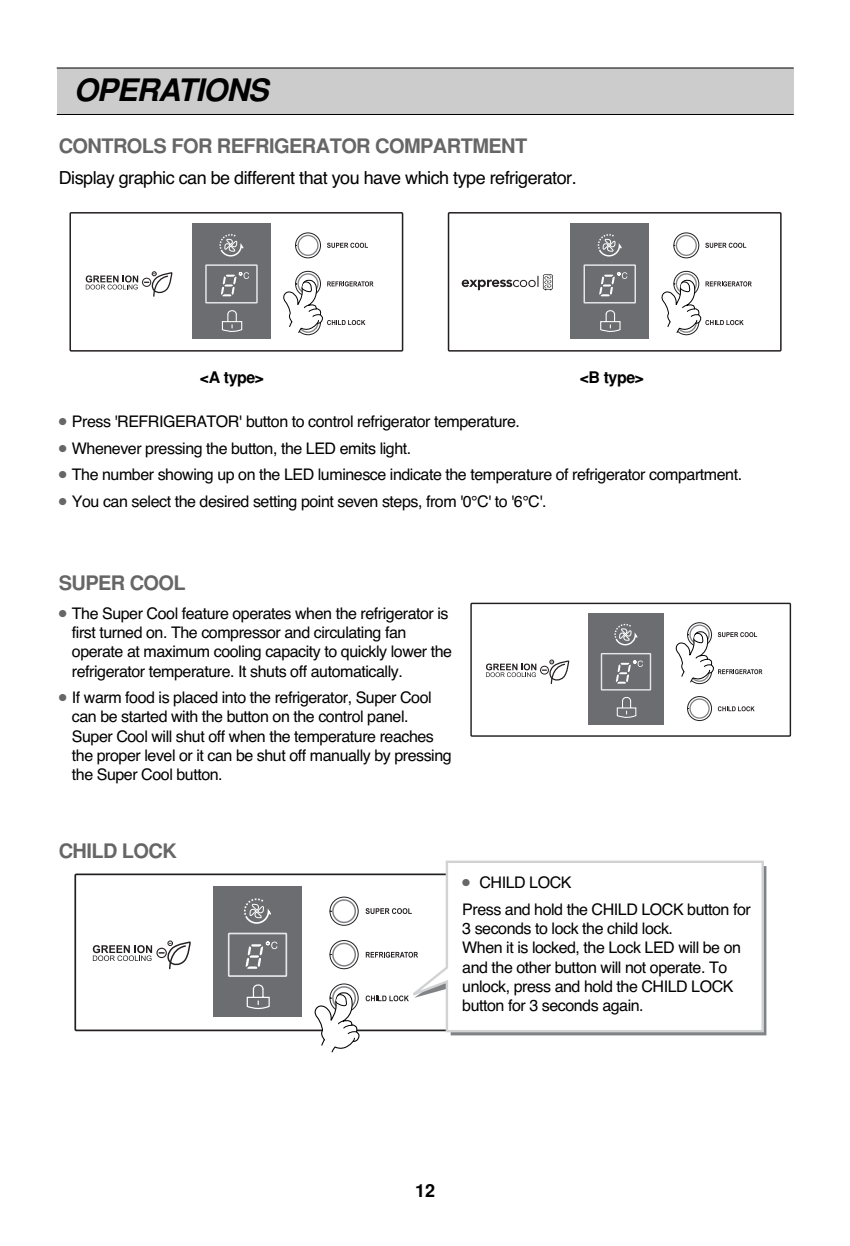
<style>
.page{position:relative;width:850px;height:1246px;background:#fff}
.page>*{position:absolute;margin:0;border:0;box-sizing:border-box;transform-origin:0 0}
.t1{font:italic 700 31px "Helvetica";letter-spacing:-.03em;color:#000}
.t2{font:700 20px "Helvetica";letter-spacing:-.03em;color:#666}
.t3{font:18px "Helvetica";letter-spacing:-.03em;color:#000}
.t4{font:700 18px "Helvetica";color:#000}
.t5{font:16px/19.2px "Helvetica";letter-spacing:-.03em;color:#000}
.t6{font:700 16px "Helvetica";letter-spacing:-.03em;color:#000}
.s1{color:#666}
</style>
<div class="page">
<div style="left:57px;top:68px;width:737px;height:46px;background:#ccc"></div>
<hr style="left:57px;top:68px;width:737px;height:1px;background:#000">
<hr style="left:57px;top:114px;width:737px;height:1px;background:#000">
<div style="left:470px;top:603px;width:321px;height:134px;background:#fff;border:1px solid #231f20"></div>
<svg style="left:486px;top:664px;width:50px;height:13px"></svg>
<div style="left:540px;top:666px;width:9px;height:9px;border:1px solid #231f20;border-radius:50%"></div>
<svg style="left:542px;top:660px;width:28px;height:24px"></svg>
<svg style="left:718px;top:706px;width:37px;height:5px"></svg>
<div style="left:588px;top:613px;width:76px;height:112px;background:#6c6d70"></div>
<svg style="left:614px;top:623px;width:24px;height:23px"></svg>
<div style="left:601px;top:653px;width:50px;height:38px;border:1px solid #e6e7e9"></div>
<svg style="left:615px;top:661px;width:28px;height:23px"></svg>
<svg style="left:616px;top:697px;width:21px;height:21px"></svg>
<div style="left:687px;top:659px;width:25px;height:25px;border:1px solid #231f20;border-radius:50%"></div>
<div style="left:687px;top:696px;width:25px;height:25px;border:1px solid #231f20;border-radius:50%"></div>
<div style="left:689px;top:698px;width:21px;height:21px;border:1px solid #808285;border-radius:50%"></div>
<div style="left:687px;top:622px;width:25px;height:25px;border:1px solid #231f20;border-radius:50%"></div>
<div style="left:689px;top:625px;width:21px;height:20px;border:1px solid #808285;border-radius:50%"></div>
<svg style="left:675px;top:631px;width:87px;height:52px"></svg>
<div style="left:74px;top:874px;width:378px;height:157px;background:#fff;border:2px solid #231f20"></div>
<svg style="left:93px;top:945px;width:59px;height:16px"></svg>
<div style="left:156px;top:948px;width:11px;height:10px;border:1px solid #231f20;border-radius:50%"></div>
<svg style="left:159px;top:941px;width:32px;height:29px"></svg>
<svg style="left:366px;top:908px;width:34px;height:6px"></svg>
<svg style="left:366px;top:952px;width:34px;height:6px"></svg>
<div style="left:213px;top:886px;width:89px;height:131px;background:#6c6d70"></div>
<svg style="left:244px;top:898px;width:27px;height:26px"></svg>
<div style="left:228px;top:933px;width:59px;height:44px;border:2px solid #e6e7e9"></div>
<svg style="left:245px;top:942px;width:32px;height:27px"></svg>
<svg style="left:246px;top:984px;width:25px;height:48px"></svg>
<div style="left:330px;top:940px;width:28px;height:29px;border:1px solid #231f20;border-radius:50%"></div>
<div style="left:332px;top:943px;width:24px;height:24px;border:2px solid #808285;border-radius:50%"></div>
<div style="left:330px;top:984px;width:28px;height:28px;border:1px solid #231f20;border-radius:50%"></div>
<div style="left:332px;top:986px;width:24px;height:24px;border:2px solid #808285;border-radius:50%"></div>
<div style="left:330px;top:897px;width:28px;height:29px;border:1px solid #231f20;border-radius:50%"></div>
<div style="left:332px;top:899px;width:24px;height:24px;border:2px solid #808285;border-radius:50%"></div>
<svg style="left:312px;top:992px;width:88px;height:61px"></svg>
<svg style="left:400px;top:860px;width:365px;height:174px"></svg>
<div style="left:69px;top:212px;width:334px;height:140px;background:#fff;border:2px solid #231f20"></div>
<svg style="left:86px;top:275px;width:52px;height:14px"></svg>
<div style="left:142px;top:278px;width:9px;height:9px;border:1px solid #231f20;border-radius:50%"></div>
<svg style="left:144px;top:271px;width:29px;height:26px"></svg>
<svg style="left:327px;top:243px;width:41px;height:5px"></svg>
<div style="left:192px;top:223px;width:79px;height:116px;background:#6c6d70"></div>
<svg style="left:219px;top:234px;width:25px;height:23px"></svg>
<div style="left:205px;top:264px;width:53px;height:40px;border:1px solid #e6e7e9"></div>
<svg style="left:221px;top:272px;width:28px;height:25px"></svg>
<svg style="left:221px;top:310px;width:22px;height:22px"></svg>
<div style="left:295px;top:271px;width:26px;height:26px;border:1px solid #231f20;border-radius:50%"></div>
<div style="left:297px;top:273px;width:22px;height:21px;border:1px solid #808285;border-radius:50%"></div>
<div style="left:295px;top:310px;width:26px;height:25px;border:1px solid #231f20;border-radius:50%"></div>
<div style="left:295px;top:233px;width:26px;height:25px;border:1px solid #231f20;border-radius:50%"></div>
<div style="left:297px;top:235px;width:22px;height:21px;border:1px solid #808285;border-radius:50%"></div>
<svg style="left:283px;top:279px;width:91px;height:55px"></svg>
<div style="left:448px;top:212px;width:334px;height:140px;background:#fff;border:2px solid #231f20"></div>
<svg style="left:462px;top:274px;width:91px;height:16px"></svg>
<svg style="left:705px;top:243px;width:41px;height:5px"></svg>
<div style="left:571px;top:223px;width:78px;height:116px;background:#6c6d70"></div>
<svg style="left:597px;top:234px;width:25px;height:23px"></svg>
<div style="left:584px;top:264px;width:52px;height:40px;border:1px solid #e6e7e9"></div>
<svg style="left:599px;top:272px;width:28px;height:25px"></svg>
<svg style="left:600px;top:310px;width:21px;height:22px"></svg>
<div style="left:674px;top:271px;width:25px;height:26px;border:1px solid #231f20;border-radius:50%"></div>
<div style="left:676px;top:273px;width:21px;height:21px;border:1px solid #808285;border-radius:50%"></div>
<div style="left:674px;top:310px;width:25px;height:25px;border:1px solid #231f20;border-radius:50%"></div>
<div style="left:674px;top:233px;width:25px;height:25px;border:1px solid #231f20;border-radius:50%"></div>
<div style="left:676px;top:235px;width:21px;height:21px;border:1px solid #808285;border-radius:50%"></div>
<svg style="left:661px;top:279px;width:91px;height:55px"></svg>
<h1 class="t1" style="left:74px;top:79px;width:196px">OPERATIONS</h1>
<p class="t2" style="left:59px;top:138px;width:470px">CONTROLS FOR REFRIGERATOR COMPARTMENT</p>
<p class="t3" style="left:59px;top:171px;width:520px">Display graphic can be different that you have which type refrigerator.</p>
<p class="t6" style="left:200px;top:371px;width:66px">&lt;A type&gt;</p>
<p class="t6" style="left:580px;top:371px;width:66px">&lt;B type&gt;</p>
<p class="t5" style="left:59px;top:413px;width:463px"><span class="s1">●</span> Press 'REFRIGERATOR' button to control refrigerator temperature.</p>
<p class="t5" style="left:59px;top:440px;width:354px"><span class="s1">●</span> Whenever pressing the button, the LED emits light.</p>
<p class="t5" style="left:59px;top:467px;width:685px"><span class="s1">●</span> The number showing up on the LED luminesce indicate the temperature of refrigerator compartment.</p>
<p class="t5" style="left:59px;top:493px;width:489px"><span class="s1">●</span> You can select the desired setting point seven steps, from '0°C' to '6°C'.</p>
<p class="t2" style="left:59px;top:576px;width:129px">SUPER COOL</p>
<p class="t5" style="left:72px;top:605px;width:382px;text-indent:-13px"><span class="s1">●</span> The Super Cool feature operates when the refrigerator is first turned on. The compressor and circulating fan operate at maximum cooling capacity to quickly lower the refrigerator temperature. It shuts off automatically.</p>
<p class="t5" style="left:72px;top:689px;width:381px;text-indent:-13px"><span class="s1">●</span> If warm food is placed into the refrigerator, Super Cool can be started with the button on the control panel.<br>Super Cool will shut off when the temperature reaches the proper level or it can be shut off manually by pressing the Super Cool button.</p>
<p class="t2" style="left:59px;top:844px;width:120px">CHILD LOCK</p>
<p class="t5" style="left:462px;top:871px;width:290px;line-height:26.6px"><span class="s1">●</span> CHILD LOCK<br>Press and hold the CHILD LOCK button for</p>
<p class="t5" style="left:462px;top:921px;width:280px">3 seconds to lock the child lock.<br>When it is locked, the Lock LED will be on and the other button will not operate. To unlock, press and hold the CHILD LOCK button for 3 seconds again.</p>
<p class="t4" style="left:415px;top:1184px;width:21px">12</p>
</div>
